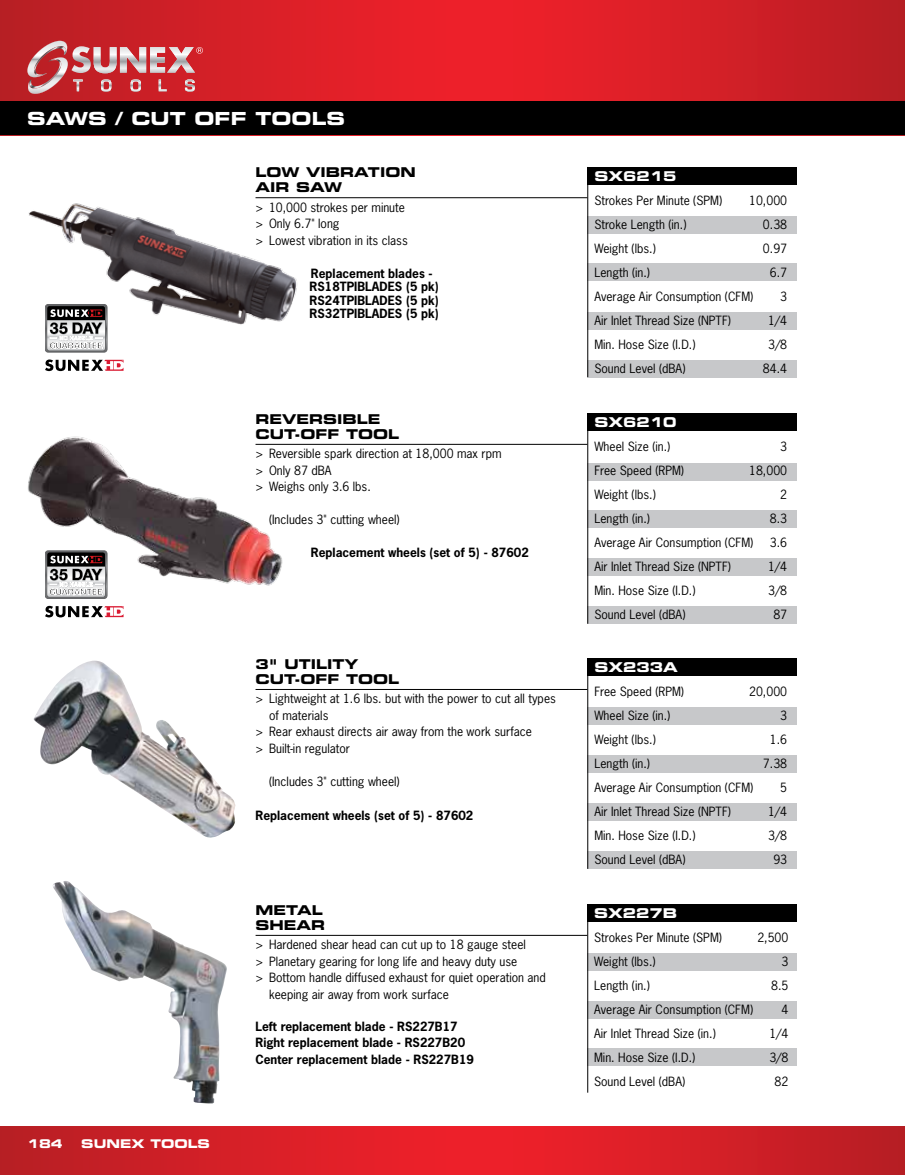
<style>
.page{position:relative;width:905px;height:1175px;background:#fff}
.page>*{position:absolute;margin:0;border:0;box-sizing:border-box;transform-origin:0 0}
.t1{font:18px "Eurostile LT Std Bold Ex 2";color:#fff}
.t2{font:13.5px/15px "Eurostile LT Std Bold Ex 2";color:#000}
.t3{font:13.5px "Eurostile LT Std Bold Ex 2";color:#fff}
.t4{font:12px/16.5px "News Gothic Std";color:#000}
.t5{font:700 12px/13.5px "News Gothic Std";color:#000}
.t6{font:12px "Eurostile LT Std Bold Ex 2";color:#fff}
</style>
<div class="page">
<img style="left:0;top:0;width:904px;height:101px">
<img style="left:0;top:1126px;width:904px;height:48px">
<svg style="left:27px;top:41px;width:176px;height:53px;background:#cb5b60"></svg>
<div style="left:0;top:101px;width:904px;height:34px;background:#000"></div>
<img style="left:28px;top:436px;width:270px;height:182px">
<img style="left:33px;top:660px;width:202px;height:178px">
<div style="left:587px;top:804px;width:210px;height:17px;background:#c7c8ca"></div>
<div style="left:587px;top:312px;width:210px;height:17px;background:#c7c8ca"></div>
<div style="left:587px;top:559px;width:210px;height:17px;background:#c7c8ca"></div>
<div style="left:587px;top:851px;width:210px;height:17px;background:#c7c8ca"></div>
<div style="left:587px;top:360px;width:210px;height:17px;background:#c7c8ca"></div>
<div style="left:587px;top:606px;width:210px;height:17px;background:#c7c8ca"></div>
<div style="left:587px;top:755px;width:210px;height:17px;background:#c7c8ca"></div>
<div style="left:587px;top:707px;width:210px;height:17px;background:#c7c8ca"></div>
<div style="left:587px;top:264px;width:210px;height:17px;background:#c7c8ca"></div>
<div style="left:587px;top:510px;width:210px;height:17px;background:#c7c8ca"></div>
<div style="left:587px;top:216px;width:210px;height:17px;background:#c7c8ca"></div>
<div style="left:587px;top:463px;width:210px;height:17px;background:#c7c8ca"></div>
<hr style="left:587px;top:658px;width:1px;height:210px;background:#000">
<hr style="left:587px;top:167px;width:1px;height:210px;background:#000">
<hr style="left:587px;top:413px;width:1px;height:210px;background:#000">
<div style="left:587px;top:658px;width:210px;height:18px;background:#000"></div>
<div style="left:587px;top:167px;width:210px;height:17px;background:#000"></div>
<div style="left:587px;top:413px;width:210px;height:18px;background:#000"></div>
<hr style="left:255px;top:689px;width:332px;height:1px;background:#000">
<hr style="left:255px;top:197px;width:332px;height:1px;background:#000">
<hr style="left:255px;top:444px;width:332px;height:1px;background:#000">
<img style="left:29px;top:197px;width:290px;height:166px">
<img style="left:53px;top:881px;width:174px;height:222px">
<div style="left:587px;top:905px;width:209px;height:17px;background:#000"></div>
<div style="left:587px;top:953px;width:209px;height:17px;background:#c7c8ca"></div>
<div style="left:587px;top:1001px;width:209px;height:18px;background:#c7c8ca"></div>
<div style="left:587px;top:1048px;width:209px;height:17px;background:#c7c8ca"></div>
<hr style="left:587px;top:905px;width:1px;height:187px;background:#000">
<hr style="left:255px;top:935px;width:332px;height:1px;background:#000">
<svg style="left:45px;top:304px;width:62px;height:48px"></svg>
<svg style="left:45px;top:359px;width:78px;height:12px"></svg>
<svg style="left:45px;top:551px;width:62px;height:47px"></svg>
<svg style="left:45px;top:606px;width:78px;height:11px"></svg>
<h1 class="t1" style="left:27px;top:106px;width:319px">SAWS / CUT OFF TOOLS</h1>
<p class="t2" style="left:255px;top:164px;width:146px;text-indent:51px">VIBRATION<br>AIR SAW</p>
<p class="t4" style="left:255px;top:199px;width:154px">&gt; 10,000 strokes per minute &gt; Only 6.7" long<br>&gt; Lowest vibration in its class</p>
<p class="t5" style="left:309px;top:266px;width:131px">Replacement blades -<br>RS18TPIBLADES (5 pk)<br>RS24TPIBLADES (5 pk)<br>RS32TPIBLADES (5 pk)</p>
<p class="t2" style="left:255px;top:164px;width:16px">LOW</p>
<p class="t2" style="left:255px;top:411px;width:117px;text-indent:54px">RSIBLE<br>CUT-OFF TOOL</p>
<p class="t4" style="left:255px;top:445px;width:247px">&gt; Reversible spark direction at 18,000 max rpm &gt; Only 87 dBA<br>&gt; Weighs only 3.6 lbs.</p>
<p class="t4" style="left:269px;top:511px;width:132px">(Includes 3" cutting wheel)</p>
<p class="t5" style="left:311px;top:546px;width:219px">Replacement wheels (set of 5) - 87602</p>
<p class="t2" style="left:255px;top:411px;width:28px">REVE</p>
<p class="t2" style="left:255px;top:656px;width:105px">3" UTI LITY<br>CUT-OFF</p>
<p class="t2" style="left:346px;top:671px;width:55px">TOOL</p>
<p class="t4" style="left:255px;top:690px;width:302px">&gt; Lightweight at 1.6 lbs. but with the power to cut all types</p>
<p class="t4" style="left:269px;top:707px;width:61px">of materials</p>
<p class="t4" style="left:255px;top:723px;width:278px">&gt; Rear exhaust directs air away from the work surface</p>
<p class="t4" style="left:255px;top:740px;width:96px">&gt; Built-in regulator</p>
<p class="t4" style="left:269px;top:773px;width:132px">(Includes 3" cutting wheel)</p>
<p class="t5" style="left:255px;top:808px;width:219px">Replacement wheels (set of 5) - 87602</p>
<p class="t2" style="left:255px;top:902px;width:68px">METAL<br>SHEAR</p>
<p class="t4" style="left:255px;top:936px;width:272px">&gt; Hardened shear head can cut up to 18 gauge steel</p>
<p class="t4" style="left:255px;top:952px;width:263px">&gt; Planetary gearing for long life and heavy duty use</p>
<p class="t4" style="left:255px;top:969px;width:292px">&gt; Bottom handle diffused exhaust for quiet operation and</p>
<p class="t4" style="left:269px;top:985px;width:181px">keeping air away from work surface</p>
<p class="t6" style="left:27px;top:1135px;width:37px">184</p>
<p class="t6" style="left:81px;top:1135px;width:130px">SUNEX TOOLS</p>
<p class="t5" style="left:255px;top:1017px;width:220px;line-height:16.5px">Left replacement blade - RS227B17<br>Right replacement blade - RS227B20<br>Center replacement blade - RS227B19</p>
<p class="t3" style="left:594px;top:166px;width:84px">SX6215</p>
<p class="t4" style="left:594px;top:192px;width:129px">Strokes Per Minute (SPM)</p>
<p class="t4" style="left:749px;top:192px;width:40px">10,000</p>
<p class="t4" style="left:594px;top:216px;width:94px">Stroke Length (in.)</p>
<p class="t4" style="left:763px;top:216px;width:26px">0.38</p>
<p class="t4" style="left:594px;top:240px;width:63px">Weight (lbs.)</p>
<p class="t4" style="left:763px;top:240px;width:26px">0.97</p>
<p class="t4" style="left:594px;top:264px;width:57px">Length (in.)</p>
<p class="t4" style="left:769px;top:264px;width:19px">6.7</p>
<p class="t4" style="left:594px;top:288px;width:160px">Average Air Consumption (CFM)</p>
<p class="t4" style="left:780px;top:288px;width:8px">3</p>
<p class="t4" style="left:594px;top:312px;width:138px">Air Inlet Thread Size (NPTF)</p>
<p class="t4" style="left:768px;top:312px;width:21px">1/4</p>
<p class="t4" style="left:594px;top:336px;width:103px">Min. Hose Size (I.D.)</p>
<p class="t4" style="left:768px;top:336px;width:21px">3/8</p>
<p class="t4" style="left:594px;top:360px;width:93px">Sound Level (dBA)</p>
<p class="t4" style="left:763px;top:360px;width:26px">84.4</p>
<p class="t3" style="left:594px;top:413px;width:84px">SX6210</p>
<p class="t4" style="left:594px;top:438px;width:78px">Wheel Size (in.)</p>
<p class="t4" style="left:780px;top:438px;width:8px">3</p>
<p class="t4" style="left:594px;top:462px;width:91px">Free Speed (RPM)</p>
<p class="t4" style="left:749px;top:462px;width:40px">18,000</p>
<p class="t4" style="left:594px;top:486px;width:63px">Weight (lbs.)</p>
<p class="t4" style="left:780px;top:486px;width:8px">2</p>
<p class="t4" style="left:594px;top:510px;width:57px">Length (in.)</p>
<p class="t4" style="left:769px;top:510px;width:19px">8.3</p>
<p class="t4" style="left:594px;top:534px;width:160px">Average Air Consumption (CFM)</p>
<p class="t4" style="left:769px;top:534px;width:19px">3.6</p>
<p class="t4" style="left:594px;top:558px;width:138px">Air Inlet Thread Size (NPTF)</p>
<p class="t4" style="left:768px;top:558px;width:21px">1/4</p>
<p class="t4" style="left:594px;top:582px;width:103px">Min. Hose Size (I.D.)</p>
<p class="t4" style="left:768px;top:582px;width:21px">3/8</p>
<p class="t4" style="left:594px;top:606px;width:93px">Sound Level (dBA)</p>
<p class="t4" style="left:773px;top:606px;width:15px">87</p>
<p class="t3" style="left:594px;top:658px;width:85px">SX233A</p>
<p class="t4" style="left:594px;top:683px;width:91px">Free Speed (RPM)</p>
<p class="t4" style="left:749px;top:683px;width:40px">20,000</p>
<p class="t4" style="left:594px;top:707px;width:78px">Wheel Size (in.)</p>
<p class="t4" style="left:780px;top:707px;width:8px">3</p>
<p class="t4" style="left:594px;top:731px;width:63px">Weight (lbs.)</p>
<p class="t4" style="left:769px;top:731px;width:19px">1.6</p>
<p class="t4" style="left:594px;top:755px;width:57px">Length (in.)</p>
<p class="t4" style="left:763px;top:755px;width:26px">7.38</p>
<p class="t4" style="left:594px;top:779px;width:160px">Average Air Consumption (CFM)</p>
<p class="t4" style="left:780px;top:779px;width:8px">5</p>
<p class="t4" style="left:594px;top:803px;width:138px">Air Inlet Thread Size (NPTF)</p>
<p class="t4" style="left:768px;top:803px;width:21px">1/4</p>
<p class="t4" style="left:594px;top:827px;width:103px">Min. Hose Size (I.D.)</p>
<p class="t4" style="left:768px;top:827px;width:21px">3/8</p>
<p class="t4" style="left:594px;top:851px;width:93px">Sound Level (dBA)</p>
<p class="t4" style="left:773px;top:851px;width:15px">93</p>
<p class="t3" style="left:594px;top:903px;width:83px">SX227B</p>
<p class="t4" style="left:594px;top:929px;width:129px">Strokes Per Minute (SPM)</p>
<p class="t4" style="left:757px;top:929px;width:33px">2,500</p>
<p class="t4" style="left:594px;top:953px;width:63px">Weight (lbs.)</p>
<p class="t4" style="left:781px;top:953px;width:8px">3</p>
<p class="t4" style="left:594px;top:977px;width:57px">Length (in.)</p>
<p class="t4" style="left:771px;top:977px;width:19px">8.5</p>
<p class="t4" style="left:594px;top:1001px;width:160px">Average Air Consumption (CFM)</p>
<p class="t4" style="left:781px;top:1001px;width:8px">4</p>
<p class="t4" style="left:594px;top:1025px;width:123px">Air Inlet Thread Size (in.)</p>
<p class="t4" style="left:769px;top:1025px;width:21px">1/4</p>
<p class="t4" style="left:594px;top:1049px;width:103px">Min. Hose Size (I.D.)</p>
<p class="t4" style="left:769px;top:1049px;width:21px">3/8</p>
<p class="t4" style="left:594px;top:1073px;width:93px">Sound Level (dBA)</p>
<p class="t4" style="left:774px;top:1073px;width:15px">82</p>
</div>
